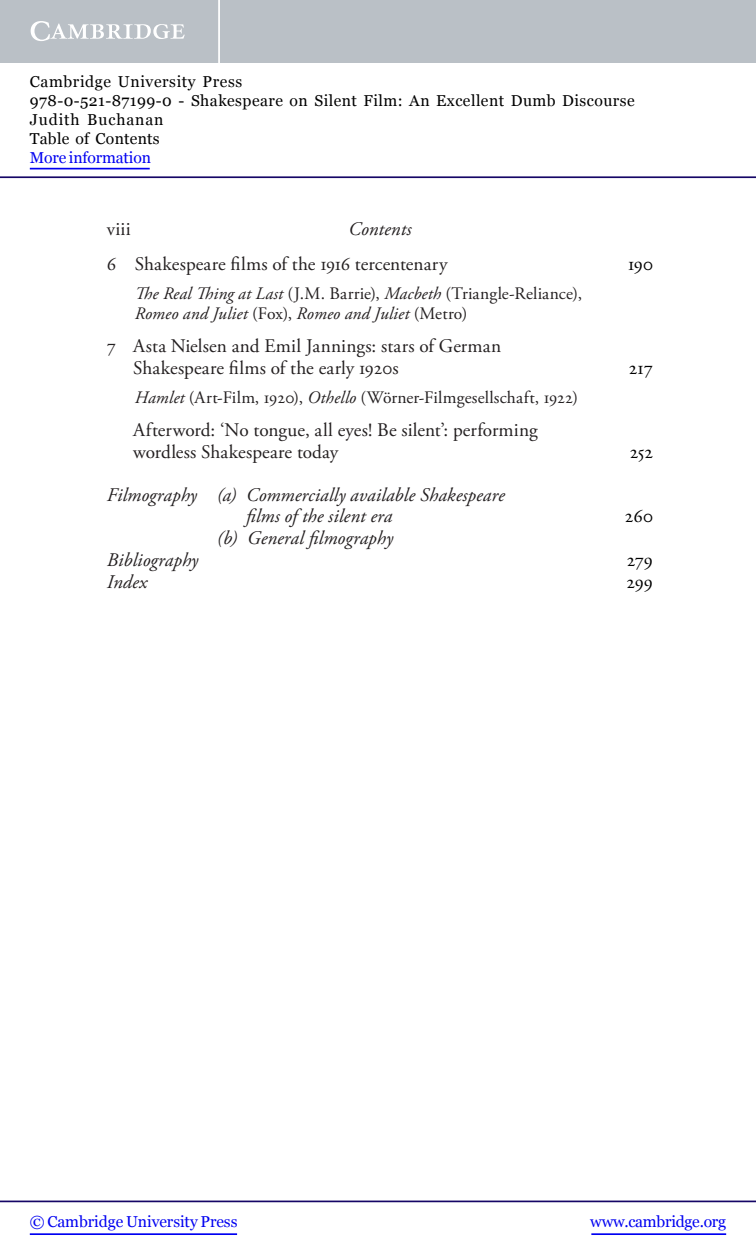
<style>
.page{position:relative;width:756px;height:1260px;background:#fff}
.page>*{position:absolute;margin:0;border:0;box-sizing:border-box;transform-origin:0 0}
.t1{font:19.25px/21.9px "Adobe Garamond Pro";letter-spacing:-.01em;color:#231f20}
.t2{font:italic 19.25px/21.9px "Adobe Garamond Pro";letter-spacing:.005em;color:#231f20}
.t3{font:19.25px "Adobe Garamond Pro";letter-spacing:-.005em;color:#000}
.t4{font:italic 17.5px/19.2px "Adobe Garamond Pro";letter-spacing:.01em;color:#231f20}
.t5{font:17.5px "Adobe Garamond Pro";letter-spacing:-.01em;color:#231f20}
.t6{font:15.75px/18.9px "Georgia";letter-spacing:.03em;color:#000}
.t7{font:15.75px "Georgia";letter-spacing:-.01em;color:#0000f1}
.s1{font-style:normal}
.s2{font-style:italic}
</style>
<div class="page">
<div style="left:0;top:0;width:756px;height:63px;background:#bac0c6"></div>
<svg style="left:31px;top:21px;width:154px;height:20px"></svg>
<hr style="left:218px;top:0;width:2px;height:63px;background:#fff">
<hr style="left:0;top:176px;width:756px;height:2px;background:#150666">
<hr style="left:0;top:1201px;width:756px;height:1px;background:#150666">
<hr style="left:30px;top:1233px;width:207px;height:2px;background:#0000f1">
<hr style="left:591px;top:1233px;width:135px;height:2px;background:#0000f1">
<hr style="left:30px;top:168px;width:120px;height:1px;background:#0000f1">
<p class="t6" style="left:30px;top:72px;width:606px">Cambridge University Press<br>978-0-521-87199-0 - Shakespeare on Silent Film: An Excellent Dumb Discourse Judith Buchanan<br>Table of Contents</p>
<p class="t7" style="left:30px;top:148px;width:123px">More information</p>
<p class="t1" style="left:107px;top:220px;width:25px">viii</p>
<p class="t2" style="left:349px;top:220px;width:64px">Contents</p>
<p class="t1" style="left:107px;top:255px;width:342px">6 Shakespeare films of the 1916 tercentenary</p>
<p class="t3" style="left:628px;top:257px;width:26px">190</p>
<p class="t4" style="left:135px;top:286px;width:449px">The Real Thing at Last <span class="s1">(J.M. Barrie),</span> Macbeth <span class="s1">(Triangle-Reliance),<br></span>Romeo and Juliet <span class="s1">(Fox),</span> Romeo and Juliet <span class="s1">(Metro)</span></p>
<p class="t1" style="left:133px;top:336px;width:369px;text-indent:-26px">7 Asta Nielsen and Emil Jannings: stars of German<br>Shakespeare films of the early 1920s</p>
<p class="t3" style="left:629px;top:360px;width:25px">217</p>
<p class="t5" style="left:135px;top:390px;width:444px"><span class="s2">Hamlet</span> (Art-Film, 1920), <span class="s2">Othello</span> (Wörner-Filmgesellschaft, 1922)</p>
<p class="t1" style="left:133px;top:420px;width:406px">Afterword: ‘No tongue, all eyes! Be silent’: performing wordless Shakespeare today</p>
<p class="t2" style="left:246px;top:485px;width:260px;text-indent:-139px">Filmography (a) Commercially available Shakespeare films of the silent era</p>
<p class="t2" style="left:217px;top:529px;width:177px">(b) General filmography</p>
<p class="t3" style="left:630px;top:444px;width:25px">252</p>
<p class="t3" style="left:625px;top:509px;width:30px">260</p>
<p class="t2" style="left:107px;top:551px;width:93px">Bibliography</p>
<p class="t3" style="left:627px;top:552px;width:28px">279</p>
<p class="t2" style="left:107px;top:572px;width:42px">Index</p>
<p class="t3" style="left:626px;top:574px;width:28px">299</p>
<p class="t7" style="left:30px;top:1213px;width:209px">© Cambridge University Press</p>
<p class="t7" style="left:590px;top:1213px;width:137px">www.cambridge.org</p>
</div>
